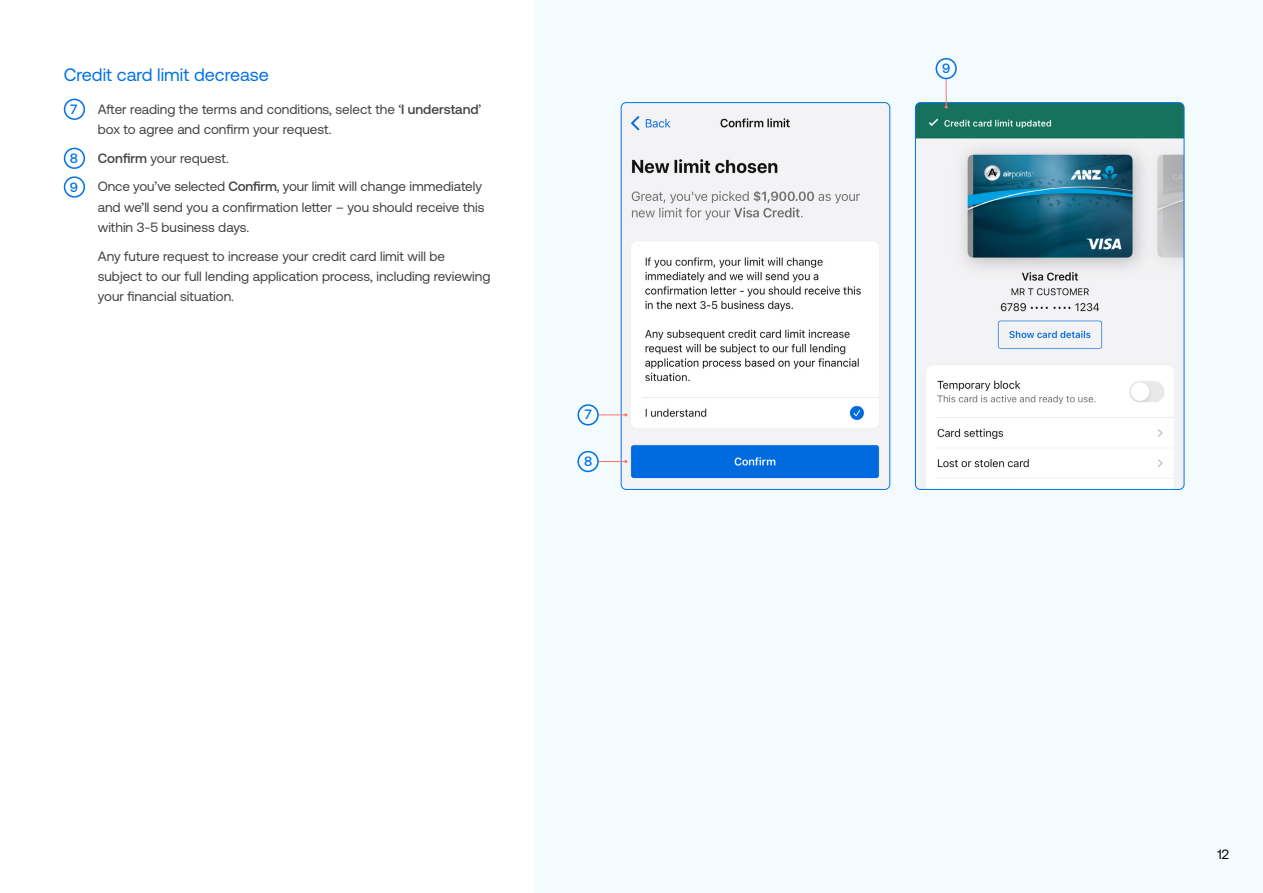
<style>
.page{position:relative;width:1263px;height:893px;background:#fff}
.page>*{position:absolute;margin:0;border:0;box-sizing:border-box;transform-origin:0 0}
.t1{font:18px "Aeonik";color:#0572e6}
.t2{font:18px "Minion Pro";color:#000}
.t3{font:13.5px/20.2px "Aeonik";color:#424242}
.t4{font:500 13.5px "Aeonik";color:#0572e6}
.s1{font-weight:500}
.s2{font-family:"Aeonik";font-size:13.5px}
</style>
<div class="page">
<div style="left:535px;top:0;width:728px;height:893px;background:#f3fbfe"></div>
<img style="left:621px;top:104px;width:269px;height:384px">
<div style="left:621px;top:102px;width:269px;height:388px;border:1px solid #0572e6;border-radius:5px"></div>
<img style="left:915px;top:104px;width:269px;height:384px">
<div style="left:915px;top:102px;width:269px;height:388px;border:1px solid #0572e6;border-radius:5px"></div>
<svg style="left:64px;top:99px;width:21px;height:21px"></svg>
<svg style="left:64px;top:148px;width:21px;height:21px"></svg>
<svg style="left:64px;top:176px;width:21px;height:22px"></svg>
<svg style="left:577px;top:404px;width:50px;height:21px"></svg>
<svg style="left:577px;top:451px;width:50px;height:21px"></svg>
<svg style="left:935px;top:58px;width:22px;height:51px"></svg>
<h1 class="t1" style="left:64px;top:64px;width:207px">Credit card limit decrease</h1>
<p class="t4" style="left:70px;top:102px;width:10px">7</p>
<p class="t3" style="left:98px;top:99px;width:385px">After reading the terms and conditions, select the ‘<span class="s1">I understand</span>’ box to agree and confirm your request.</p>
<p class="t4" style="left:70px;top:151px;width:10px">8</p>
<p class="t3" style="left:98px;top:148px;width:133px"><span class="s1">Confirm</span> your request.</p>
<p class="t4" style="left:70px;top:180px;width:10px">9</p>
<p class="t3" style="left:98px;top:177px;width:388px">Once you’ve selected <span class="s1">Confirm</span>, your limit will change immediately and we’ll send you a confirmation letter – you should receive this within 3-5 business days.</p>
<p class="t3" style="left:98px;top:246px;width:394px">Any future request to increase your credit card limit will be subject to our full lending application process, including reviewing your financial situation.</p>
<p class="t4" style="left:584px;top:407px;width:10px">7</p>
<p class="t4" style="left:584px;top:454px;width:10px">8</p>
<p class="t4" style="left:942px;top:61px;width:10px">9</p>
<h1 class="t2" style="left:1208px;top:841px;width:22px">12<span class="s2">12</span></h1>
</div>
